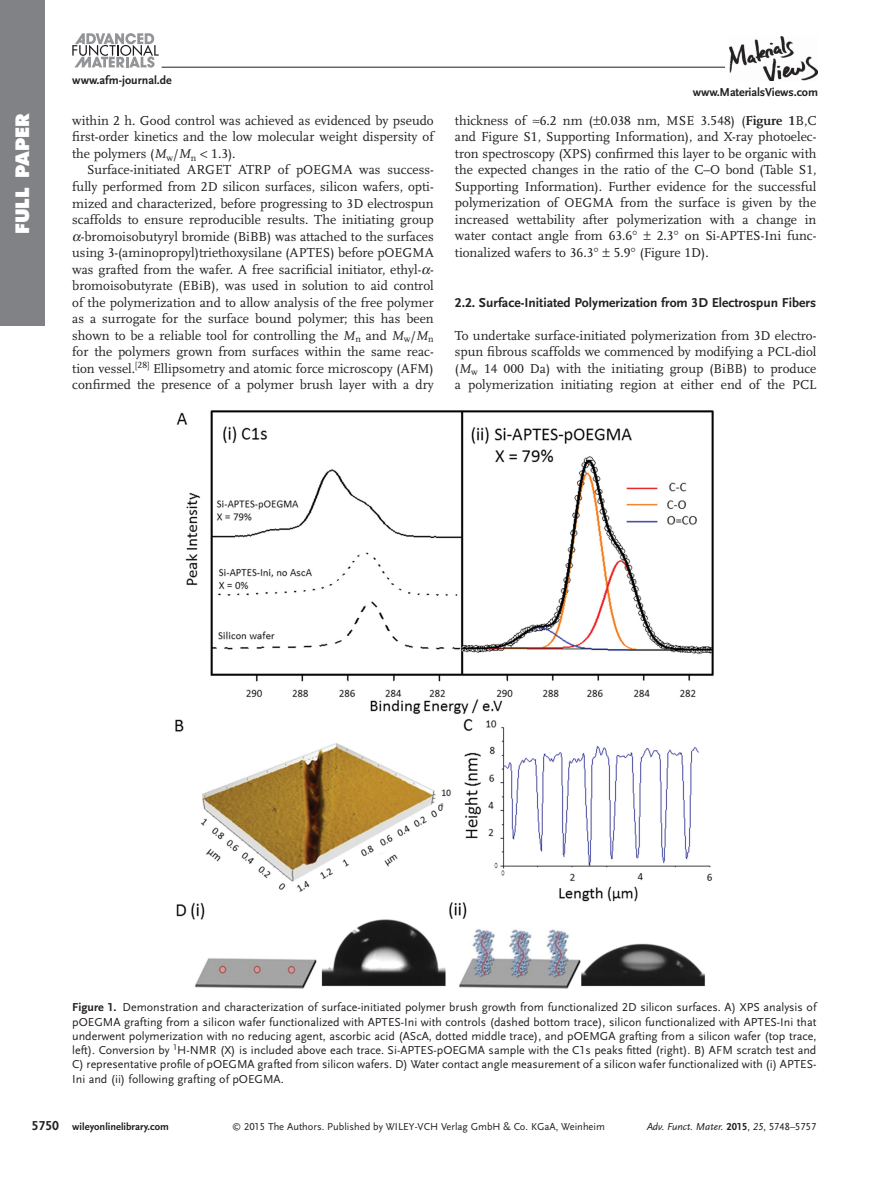
<style>
.page{position:relative;width:893px;height:1191px;background:#fff}
.page>*{position:absolute;margin:0;border:0;box-sizing:border-box;transform-origin:0 0}
.t1{font:800 18px "Futura";letter-spacing:.005em;color:#fff}
.t2{font:13.5px/16.5px "Scala LF";color:#231f20;text-align:justify}
.t3{font:700 13.5px "Scala Sans LF";color:#231f20}
.t4{font:12px/14.2px "Scala Sans LF";color:#231f20;text-align:justify}
.t5{font:700 12px "Scala Sans LF";letter-spacing:-.01em;color:#231f20}
.t6{font:10.5px "Scala Sans LF";color:#231f20}
.t7{font:italic 10.5px "Scala Sans LF";color:#231f20}
.t8{font:700 10.5px "Scala Sans LF";color:#231f20}
.s1{font-style:italic}
.s2{font-weight:700}
.s3{font-size:13.5px}
.s4{font-size:9px}
.s5{font-weight:700;font-style:normal}
.s6{font-style:normal}
</style>
<div class="page">
<div style="left:0;top:0;width:44px;height:325px;background:#808285"></div>
<hr style="left:162px;top:67px;width:563px;height:1px;background:#231f20">
<svg style="left:72px;top:33px;width:87px;height:35px"></svg>
<img style="left:729px;top:36px;width:88px;height:45px">
<img style="left:175px;top:410px;width:539px;height:579px">
<h1 class="t1" style="left:15px;top:234px;width:123px;rotate:-90deg">FULL PAPER</h1>
<p class="t5" style="left:72px;top:74px;width:101px">www.afm-journal.de</p>
<p class="t2" style="left:72px;top:113px;width:363px">within 2 h. Good control was achieved as evidenced by pseudo first-order kinetics and the low molecular weight dispersity of the polymers ( <span class="s1">M</span><sub>w</sub> / <span class="s1">M</span><sub>n</sub> 1.3).</p>
<p class="t2" style="left:72px;top:163px;width:363px;text-align:right">Surface-initiated ARGET ATRP of pOEGMA was success&shy;fully performed from 2D silicon surfaces, silicon wafers, opti&shy;mized and characterized, before progressing to 3D electrospun scaffolds to ensure reproducible results. The initiating group -bromoisobutyryl bromide (BiBB) was attached to the surfaces using 3-(aminopropyl)triethoxysilane (APTES) before pOEGMA was grafted from the wafer. A free sacrificial initiator, ethyl- - bromoisobutyrate (EBiB), was used in solution to aid control of the polymerization and to allow analysis of the free polymer as a surrogate for the surface bound polymer; this has been shown to be a reliable tool for controlling the <span class="s1">M</span><sub>n</sub> and <span class="s1">M</span><sub>w</sub> / <span class="s1">M</span><sub>n </sub>for the polymers grown from surfaces within the same reac&shy;tion vessel. <sup>[</sup> <sup>28</sup> <sup>]</sup> Ellipsometry and atomic force microscopy (AFM) confirmed the presence of a polymer brush layer with a dry</p>
<p class="t5" style="left:693px;top:87px;width:127px">www.MaterialsViews.com</p>
<p class="t2" style="left:455px;top:113px;width:363px">thickness of ≈6.2 nm ( 0.038 nm, MSE 3.548) ( <span class="s2">Figure 1</span> B,C and Figure S1, Supporting Information), and X-ray photoelec&shy;tron spectroscopy (XPS) confirmed this layer to be organic with the expected changes in the ratio of the C – O bond (Table S1, Supporting Information). Further evidence for the successful polymerization of OEGMA from the surface is given by the increased wettability after polymerization with a change in water contact angle from 63.6</p>
<p class="t2" style="left:657px;top:229px;width:161px">2.3 on Si-APTES-Ini func-</p>
<p class="t2" style="left:455px;top:245px;width:140px">tionalized wafers to 36.3</p>
<p class="t2" style="left:614px;top:245px;width:97px">5.9 (Figure 1 D).</p>
<p class="t3" style="left:455px;top:296px;width:363px">2.2. Surface-Initiated Polymerization from 3D Electrospun Fibers</p>
<p class="t2" style="left:455px;top:328px;width:363px">To undertake surface-initiated polymerization from 3D electro&shy;spun fibrous scaffolds we commenced by modifying a PCL-diol ( <span class="s1">M</span><sub>w</sub> 14 000 Da) with the initiating group (BiBB) to produce a polymerization initiating region at either end of the PCL</p>
<p class="t4" style="left:72px;top:1001px;width:746px"><span class="s2">Figure 1.</span> Demonstration and characterization of surface-initiated polymer brush growth from functionalized 2D silicon surfaces. A) XPS analysis of pOEGMA grafting from a silicon wafer functionalized with APTES-Ini with controls (dashed bottom trace), silicon functionalized with APTES-Ini that underwent polymerization with no reducing agent, ascorbic acid (AScA, dotted middle trace), and pOEMGA grafting from a silicon wafer (top trace, left). Conversion by <sup>1</sup> H-NMR (X) is included above each trace. Si-APTES-pOEGMA sample with the C1s peaks fitted (right). B) AFM scratch test and C) representative profile of pOEGMA grafted from silicon wafers. D) Water contact angle measurement of a silicon wafer functionalized with (i) APTES-Ini and (ii) following grafting of pOEGMA.</p>
<p class="t8" style="left:32px;top:1122px;width:138px"><span class="s3">5750</span> wileyonlinelibrary.com</p>
<p class="t6" style="left:232px;top:1122px;width:374px"><span class="s4">©</span> 2015 The Authors. Published by WILEY-VCH Verlag GmbH &amp; Co. KGaA, Weinheim</p>
<p class="t7" style="left:647px;top:1122px;width:171px">Adv. Funct. Mater. <span class="s5">2015</span><span class="s6">,</span> 25<span class="s6">, 5748–5757</span></p>
</div>
